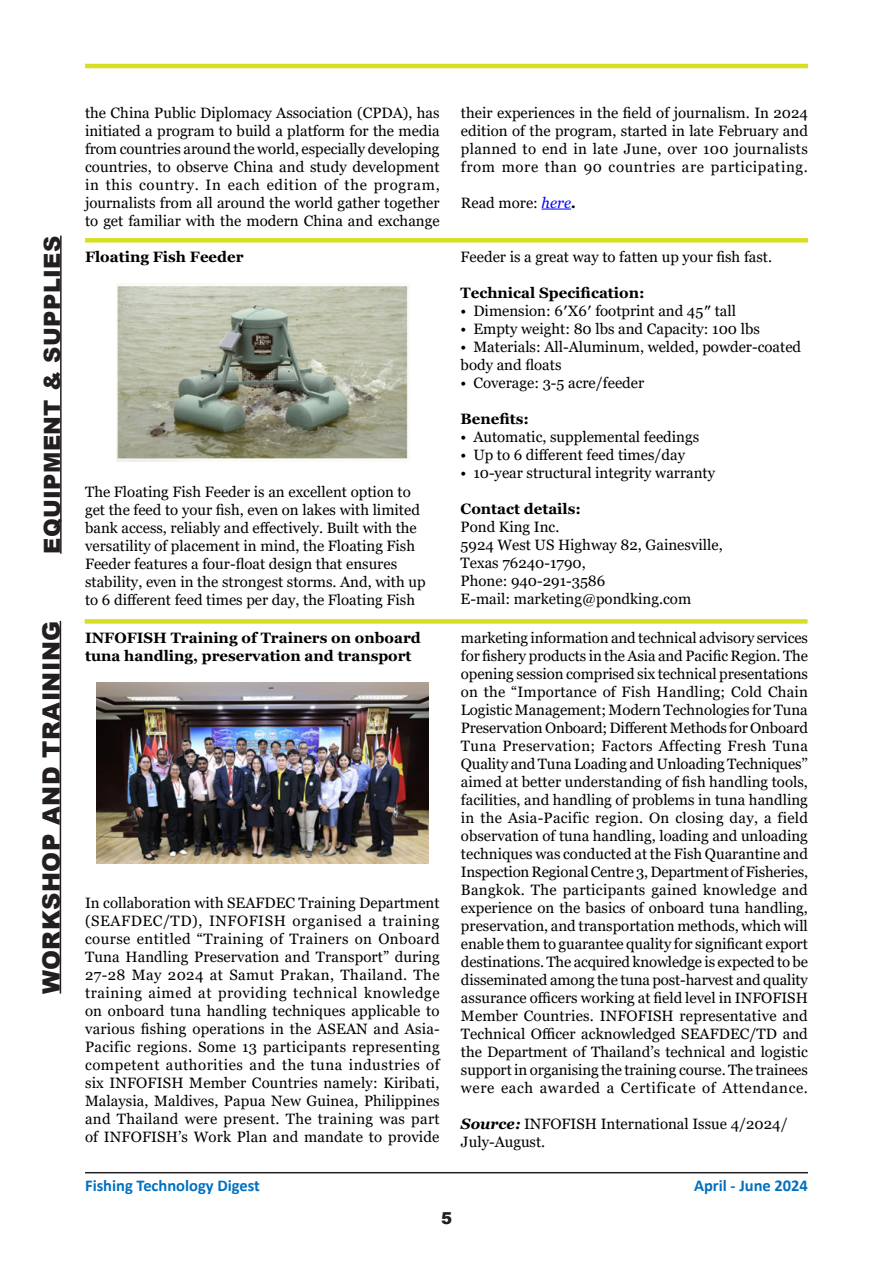
<style>
.page{position:relative;width:893px;height:1263px;background:#fff}
.page>*{position:absolute;margin:0;border:0;box-sizing:border-box;transform-origin:0 0}
.t1{font:900 24px "Arial";letter-spacing:.02em;color:#231f20}
.t2{font:900 22.5px "Arial";letter-spacing:.02em;color:#231f20}
.t3{font:700 16.5px "Calibri";color:#0070c0}
.t4{font:900 16.5px "Arial";color:#231f20}
.FTD_BODY_TEXT{font:15px/18px "Georgia";color:#000;text-align:justify}
.FTD_BODY_TEXT-2{font:700 15px/18px "Georgia";color:#000}
.s1{font-style:italic;color:#00f}
.s2{font-weight:700;font-style:italic}
</style>
<div class="page">
<hr style="left:85px;top:1172px;width:723px;height:1px;background:#231f20">
<hr style="left:85px;top:64px;width:723px;height:4px;background:#d6df21">
<div style="left:85px;top:238px;width:723px;height:5px;background:#d6df21"></div>
<hr style="left:60px;top:236px;width:2px;height:318px;background:#231f20">
<svg style="left:542px;top:209px;width:29px;height:1px"></svg>
<img style="left:116px;top:283px;width:293px;height:178px">
<hr style="left:60px;top:621px;width:1px;height:372px;background:#231f20">
<div style="left:85px;top:619px;width:723px;height:5px;background:#d6df21"></div>
<img style="left:97px;top:682px;width:331px;height:182px">
<p class="t2" style="left:36px;top:554px;width:320px;rotate:-90deg">EQUIPMENT &amp; SUPPLIES</p>
<p class="FTD_BODY_TEXT" style="left:85px;top:104px;width:356px">the China Public Diplomacy Association (CPDA), has initiated a program to build a platform for the media from countries around the world, especially developing countries, to observe China and study development in this country. In each edition of the program, journalists from all around the world gather together to get familiar with the modern China and exchange</p>
<p class="FTD_BODY_TEXT" style="left:461px;top:104px;width:348px">their experiences in the field of journalism. In 2024 edition of the program, started in late February and planned to end in late June, over 100 journalists from more than 90 countries are participating.</p>
<p class="FTD_BODY_TEXT" style="left:461px;top:194px;width:116px">Read more: <span class="s1">here</span><span class="s2">.</span></p>
<p class="FTD_BODY_TEXT-2" style="left:85px;top:248px;width:160px">Floating Fish Feeder</p>
<p class="FTD_BODY_TEXT" style="left:85px;top:484px;width:342px;text-align:left">The Floating Fish Feeder is an excellent option to get the feed to your fish, even on lakes with limited bank access, reliably and effectively. Built with the versatility of placement in mind, the Floating Fish Feeder features a four-float design that ensures stability, even in the strongest storms. And, with up to 6 different feed times per day, the Floating Fish</p>
<p class="FTD_BODY_TEXT" style="left:461px;top:248px;width:313px">Feeder is a great way to fatten up your fish fast.</p>
<p class="FTD_BODY_TEXT-2" style="left:461px;top:284px;width:185px">Technical Specification:</p>
<p class="FTD_BODY_TEXT" style="left:461px;top:302px;width:277px">• Dimension: 6′X6′ footprint and 45″ tall</p>
<p class="FTD_BODY_TEXT" style="left:461px;top:320px;width:301px">• Empty weight: 80 lbs and Capacity: 100 lbs</p>
<p class="FTD_BODY_TEXT" style="left:461px;top:338px;width:342px">• Materials: All-Aluminum, welded, powder-coated body and floats</p>
<p class="FTD_BODY_TEXT" style="left:461px;top:374px;width:185px">• Coverage: 3-5 acre/feeder</p>
<p class="FTD_BODY_TEXT-2" style="left:461px;top:410px;width:70px">Benefits:</p>
<p class="FTD_BODY_TEXT" style="left:461px;top:428px;width:240px">• Automatic, supplemental feedings</p>
<p class="FTD_BODY_TEXT" style="left:461px;top:446px;width:226px">• Up to 6 different feed times/day</p>
<p class="FTD_BODY_TEXT" style="left:461px;top:464px;width:256px">• 10-year structural integrity warranty</p>
<p class="FTD_BODY_TEXT-2" style="left:461px;top:500px;width:122px">Contact details:</p>
<p class="FTD_BODY_TEXT" style="left:461px;top:518px;width:100px">Pond King Inc.</p>
<p class="FTD_BODY_TEXT" style="left:461px;top:536px;width:264px">5924 West US Highway 82, Gainesville,</p>
<p class="FTD_BODY_TEXT" style="left:461px;top:554px;width:127px">Texas 76240-1790,</p>
<p class="FTD_BODY_TEXT" style="left:461px;top:572px;width:146px">Phone: 940-291-3586</p>
<p class="FTD_BODY_TEXT" style="left:461px;top:590px;width:232px">E-mail: marketing@pondking.com</p>
<p class="t1" style="left:34px;top:994px;width:375px;rotate:-90deg">WORKSHOP AND TRAINING</p>
<p class="FTD_BODY_TEXT-2" style="left:85px;top:629px;width:337px">INFOFISH Training of Trainers on onboard tuna handling, preservation and transport</p>
<p class="FTD_BODY_TEXT" style="left:85px;top:894px;width:356px">In collaboration with SEAFDEC Training Department (SEAFDEC/TD), INFOFISH organised a training course entitled “Training of Trainers on Onboard Tuna Handling Preservation and Transport” during 27-28 May 2024 at Samut Prakan, Thailand. The training aimed at providing technical knowledge on onboard tuna handling techniques applicable to various fishing operations in the ASEAN and Asia-Pacific regions. Some 13 participants representing competent authorities and the tuna industries of six INFOFISH Member Countries namely: Kiribati, Malaysia, Maldives, Papua New Guinea, Philippines and Thailand were present. The training was part of INFOFISH’s Work Plan and mandate to provide</p>
<p class="FTD_BODY_TEXT" style="left:461px;top:629px;width:349px">marketing information and technical advisory services for fishery products in the Asia and Pacific Region. The opening session comprised six technical presentations on the “Importance of Fish Handling; Cold Chain Logistic Management; Modern Technologies for Tuna Preservation Onboard; Different Methods for Onboard Tuna Preservation; Factors Affecting Fresh Tuna Quality and Tuna Loading and Unloading Techniques’’ aimed at better understanding of fish handling tools, facilities, and handling of problems in tuna handling in the Asia-Pacific region. On closing day, a field observation of tuna handling, loading and unloading techniques was conducted at the Fish Quarantine and Inspection Regional Centre 3, Department of Fisheries, Bangkok. The participants gained knowledge and experience on the basics of onboard tuna handling, preservation, and transportation methods, which will enable them to guarantee quality for significant export destinations. The acquired knowledge is expected to be disseminated among the tuna post-harvest and quality assurance officers working at field level in INFOFISH Member Countries. INFOFISH representative and Technical Officer acknowledged SEAFDEC/TD and the Department of Thailand’s technical and logistic support in organising the training course. The trainees were each awarded a Certificate of Attendance.</p>
<p class="FTD_BODY_TEXT" style="left:461px;top:1115px;width:328px"><span class="s2">Source:</span> INFOFISH International Issue 4/2024/<br>July-August.</p>
<p class="t3" style="left:85px;top:1174px;width:176px">Fishing Technology Digest</p>
<p class="t3" style="left:694px;top:1174px;width:116px">April - June 2024</p>
<p class="t4" style="left:441px;top:1206px;width:13px">5</p>
</div>
